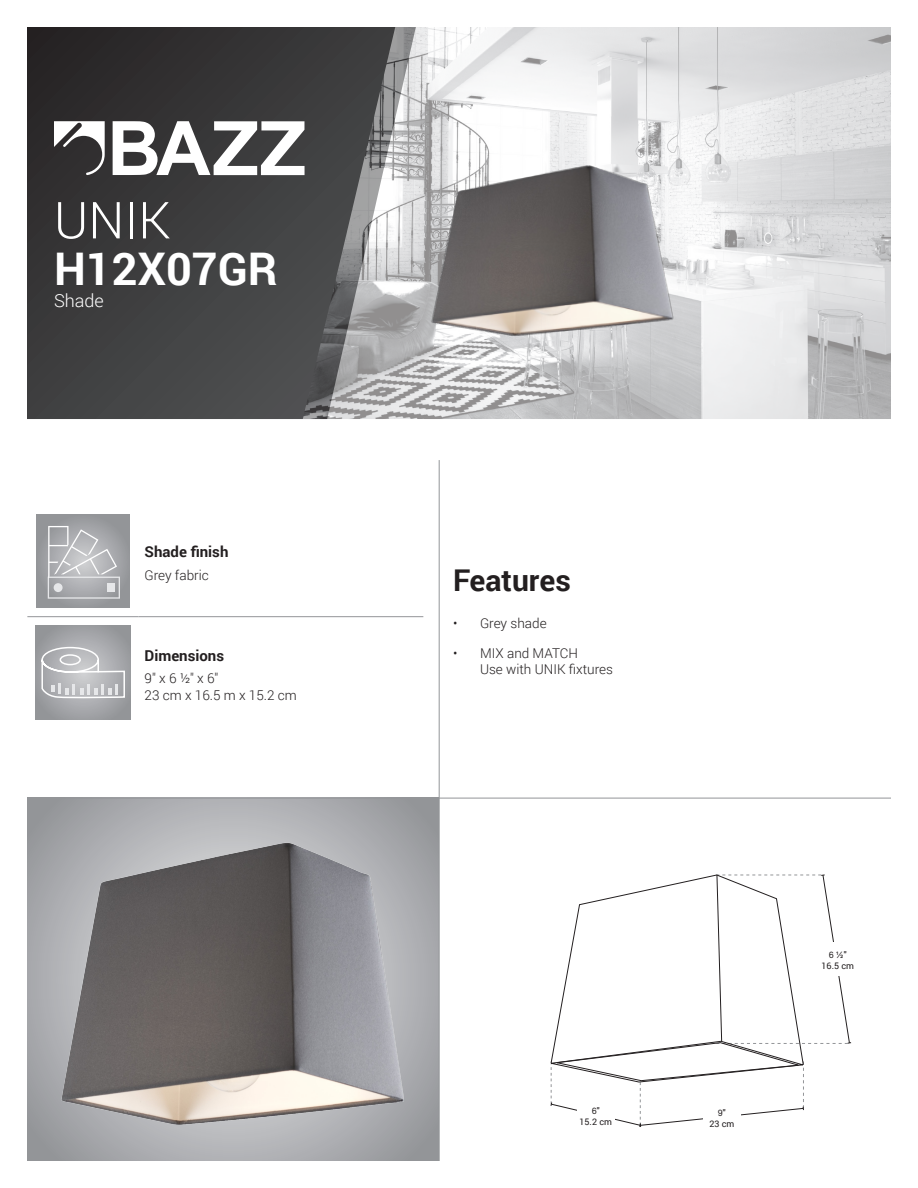
<style>
.page{position:relative;width:918px;height:1188px;background:#fff}
.page>*{position:absolute;margin:0;border:0;box-sizing:border-box;transform-origin:0 0}
.serie{font:300 51px "Roboto";color:#fff}
.code_produit{font:700 45px "Roboto";color:#fff}
.moyen_titre{font:700 30px "Roboto";color:#231f20}
.catégorie{font:300 18px "Roboto";color:#fff}
.mini_titre{font:700 15px "Roboto";color:#231f20}
.texte{font:300 13.5px/16.2px "Roboto";color:#231f20}
.mesure{font:9px/10.8px "Roboto";color:#231f20;text-align:center}
.s1{font-family:"Akkurat"}
</style>
<div class="page">
<svg style="left:27px;top:27px;width:276px;height:392px;background:#3b3b3c"></svg>
<svg style="left:54px;top:121px;width:51px;height:54px"></svg>
<svg style="left:113px;top:121px;width:190px;height:54px"></svg>
<img style="left:303px;top:27px;width:588px;height:392px">
<img style="left:412px;top:119px;width:279px;height:259px">
<div style="left:27px;top:798px;width:412px;height:363px;background:linear-gradient(to bottom,#9fa1a4,#9fa1a4)"></div>
<img style="left:38px;top:799px;width:389px;height:362px">
<hr style="left:439px;top:460px;width:1px;height:701px;background:#939598">
<hr style="left:27px;top:798px;width:864px;height:1px;background:#939598">
<hr style="left:27px;top:616px;width:112px;height:1px;background:#939598">
<hr style="left:139px;top:616px;width:284px;height:1px;background:#939598">
<div style="left:36px;top:514px;width:94px;height:94px;background:#949699"></div>
<svg style="left:48px;top:526px;width:72px;height:73px"></svg>
<svg style="left:36px;top:625px;width:94px;height:95px;background:#9d9fa2"></svg>
<svg style="left:41px;top:646px;width:85px;height:54px;background:#bfc0c3"></svg>
<svg style="left:550px;top:874px;width:302px;height:253px"></svg>
<p class="serie" style="left:54px;top:185px;width:118px">UNIK</p>
<p class="code_produit" style="left:54px;top:237px;width:225px">H12X07GR</p>
<p class="catégorie" style="left:54px;top:288px;width:51px">Shade</p>
<p class="mini_titre" style="left:145px;top:542px;width:85px">Shade finish</p>
<p class="texte" style="left:145px;top:567px;width:66px">Grey fabric</p>
<p class="mini_titre" style="left:145px;top:645px;width:81px">Dimensions</p>
<p class="texte" style="left:145px;top:670px;width:154px">9" x 6 ½" x 6"<br>23 cm x 16.5 m x 15.2 cm</p>
<p class="moyen_titre" style="left:453px;top:560px;width:119px">Features</p>
<p class="texte" style="left:453px;top:615px;width:95px">• Grey shade</p>
<p class="texte" style="left:480px;top:644px;width:135px;text-indent:-27px">• MIX and MATCH<br>Use with UNIK fixtures</p>
<p class="mesure" style="left:579px;top:1105px;width:34px"><span class="s1">6</span>"<br>15.2 cm</p>
<p class="mesure" style="left:709px;top:1107px;width:27px"><span class="s1">9</span>"<br>23 cm</p>
<p class="mesure" style="left:822px;top:949px;width:34px"><span class="s1">6 ½</span>"<br>16.5 cm</p>
</div>
